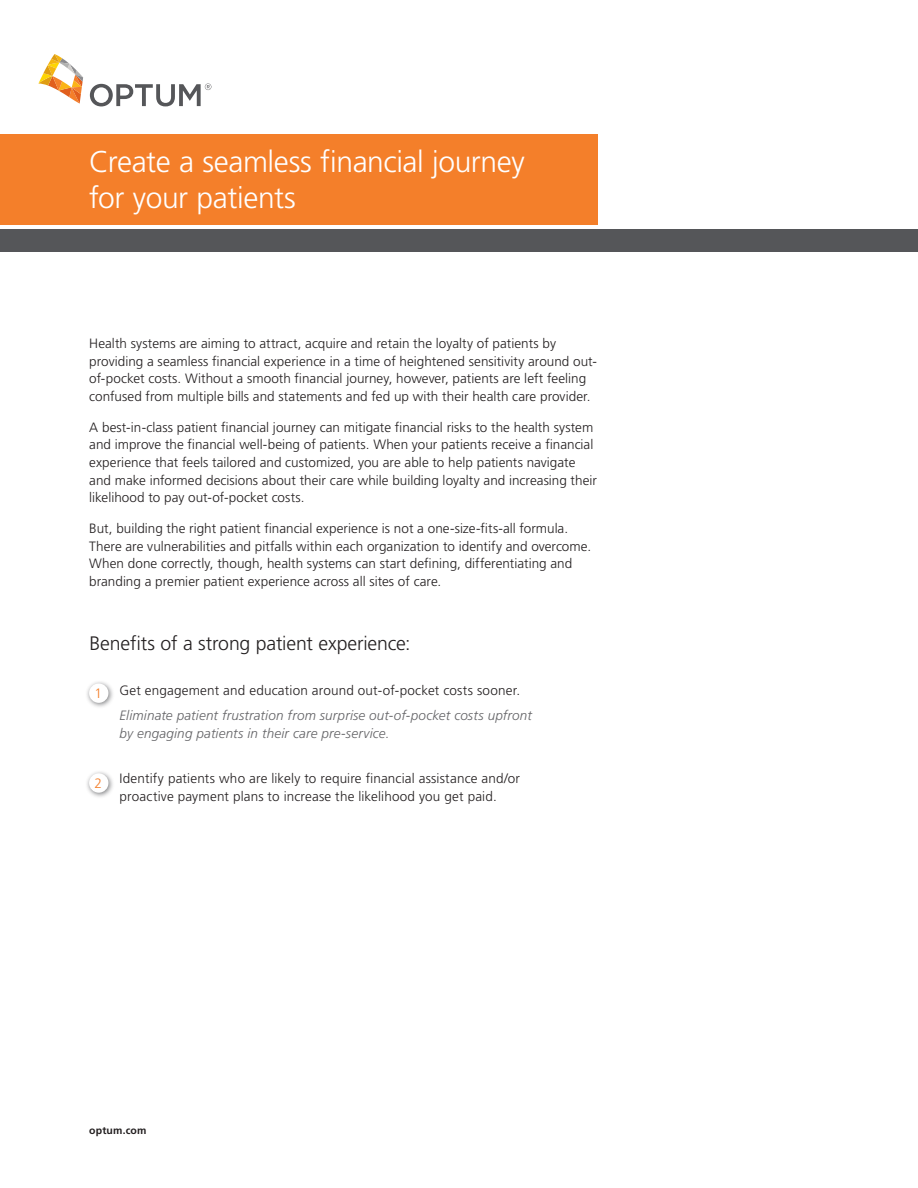
<style>
.page{position:relative;width:918px;height:1188px;background:#fff}
.page>*{position:absolute;margin:0;border:0;box-sizing:border-box;transform-origin:0 0}
.t1{font:300 30px/36px "Frutiger LT Pro";letter-spacing:-.015em;color:#fff}
.t2{font:300 19.5px "Frutiger LT Pro";letter-spacing:-.01em;color:#231f20}
.t3{font:300 13.65px "Frutiger LT Pro";color:#f47f2a}
.t4{font:300 13.5px/17.5px "Frutiger LT Pro";letter-spacing:.005em;color:#231f20}
.t5{font:italic 300 13.5px/18px "Frutiger LT Pro";letter-spacing:.01em;color:#636366}
.t6{font:700 10.5px "Frutiger LT Pro";letter-spacing:.02em;color:#231f20}
</style>
<div class="page">
<div style="left:0;top:134px;width:598px;height:91px;background:#f47f2a"></div>
<div style="left:0;top:229px;width:918px;height:22px;background:#555659"></div>
<svg style="left:38px;top:54px;width:45px;height:50px"></svg>
<svg style="left:90px;top:83px;width:121px;height:23px"></svg>
<div style="left:85px;top:680px;width:30px;height:29px;background:#555659;opacity:.75"></div>
<div style="left:89px;top:683px;width:19px;height:20px;background:#fff;border-radius:50%"></div>
<div style="left:85px;top:770px;width:30px;height:29px;background:#555659;opacity:.75"></div>
<div style="left:89px;top:773px;width:19px;height:20px;background:#fff;border-radius:50%"></div>
<h1 class="t1" style="left:89px;top:144px;width:437px">Create a seamless financial journey for your patients</h1>
<p class="t4" style="left:89px;top:335px;width:509px">Health systems are aiming to attract, acquire and retain the loyalty of patients by providing a seamless financial experience in a time of heightened sensitivity around out&shy;of-pocket costs. Without a smooth financial journey, however, patients are left feeling confused from multiple bills and statements and fed up with their health care provider.</p>
<p class="t4" style="left:89px;top:419px;width:509px">A best-in-class patient financial journey can mitigate financial risks to the health system and improve the financial well-being of patients. When your patients receive a financial experience that feels tailored and customized, you are able to help patients navigate and make informed decisions about their care while building loyalty and increasing their likelihood to pay out-of-pocket costs.</p>
<p class="t4" style="left:89px;top:520px;width:503px">But, building the right patient financial experience is not a one-size-fits-all formula.<br>There are vulnerabilities and pitfalls within each organization to identify and overcome.<br>When done correctly, though, health systems can start defining, differentiating and branding a premier patient experience across all sites of care.</p>
<h2 class="t2" style="left:90px;top:632px;width:323px">Benefits of a strong patient experience:</h2>
<p class="t4" style="left:120px;top:682px;width:402px">Get engagement and education around out-of-pocket costs sooner.</p>
<p class="t5" style="left:120px;top:706px;width:414px">Eliminate patient frustration from surprise out-of-pocket costs upfront by engaging patients in their care pre-service.</p>
<p class="t4" style="left:120px;top:769px;width:402px;line-height:18px">Identify patients who are likely to require financial assistance and/or proactive payment plans to increase the likelihood you get paid.</p>
<p class="t3" style="left:95px;top:685px;width:9px">1</p>
<p class="t3" style="left:95px;top:775px;width:9px">2</p>
<p class="t6" style="left:89px;top:1124px;width:59px">optum.com</p>
</div>
